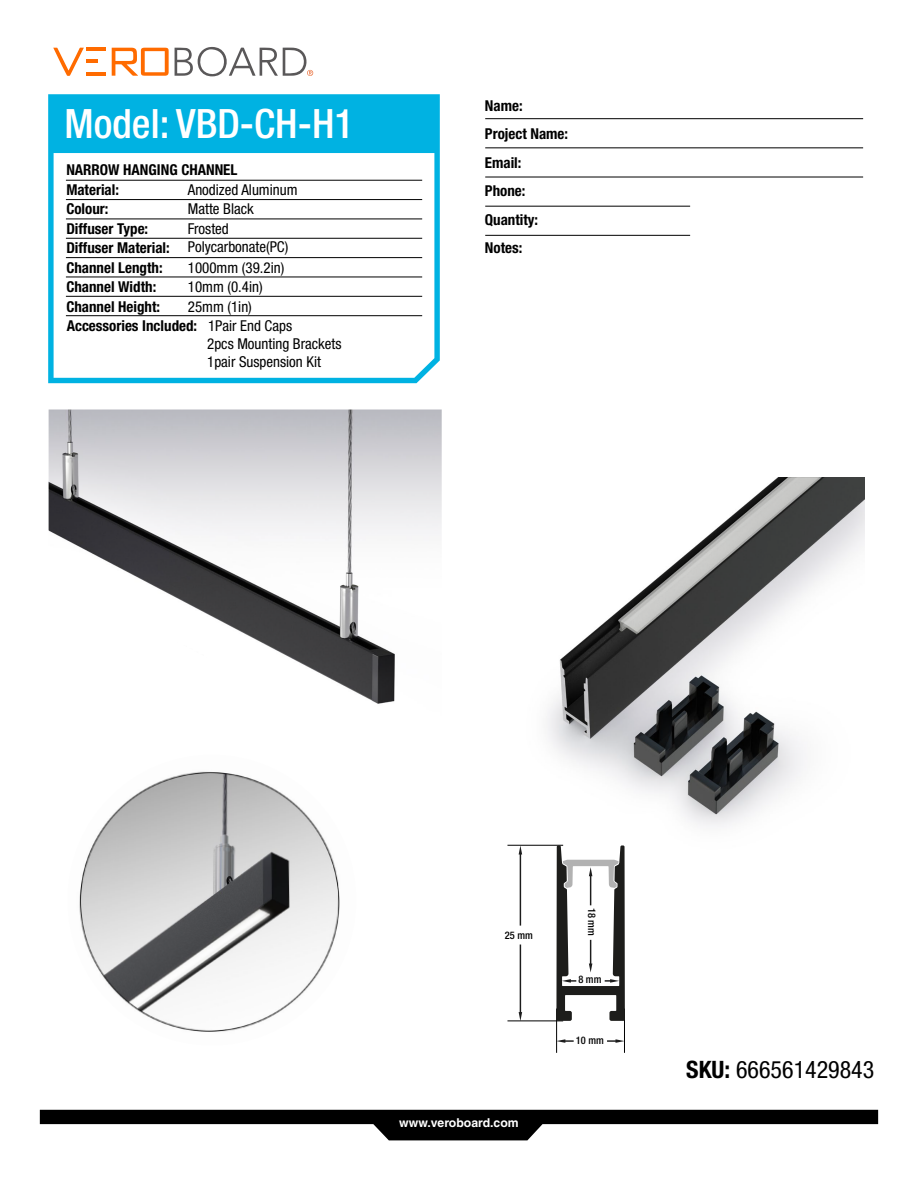
<style>
.page{position:relative;width:918px;height:1188px;background:#fff}
.page>*{position:absolute;margin:0;border:0;box-sizing:border-box;transform-origin:0 0}
.t1{font:500 condensed 40.5px "Helvetica Neue LT Std";color:#fff}
.t2{font:condensed 24px "Helvetica Neue LT Std";color:#000}
.t3{font:700 condensed 15px/28.5px "Helvetica Neue LT Std";color:#000}
.t4{font:condensed 15px/18px "Helvetica Neue LT Std";color:#000}
.t5{font:700 12.3px "Helvetica CE";color:#fff}
.t6{font:500 condensed 10.5px "Helvetica Neue LT Std";color:#000}
.s1{font-weight:400}
.s2{font-weight:700}
</style>
<div class="page">
<svg style="left:40px;top:1110px;width:838px;height:30px"></svg>
<hr style="left:86px;top:48px;width:20px;height:3px;background:#ff6b00">
<svg style="left:112px;top:48px;width:57px;height:28px"></svg>
<svg style="left:175px;top:47px;width:138px;height:30px"></svg>
<hr style="left:86px;top:72px;width:20px;height:4px;background:#ff6b00">
<svg style="left:53px;top:47px;width:45px;height:29px"></svg>
<div style="left:48px;top:94px;width:392px;height:289px;background:#00b2e2"></div>
<svg style="left:54px;top:153px;width:380px;height:225px"></svg>
<hr style="left:66px;top:180px;width:356px;height:1px;background:#000">
<hr style="left:66px;top:199px;width:356px;height:1px;background:#000">
<hr style="left:66px;top:219px;width:356px;height:1px;background:#000">
<hr style="left:66px;top:238px;width:356px;height:1px;background:#000">
<hr style="left:66px;top:257px;width:356px;height:1px;background:#000">
<hr style="left:66px;top:277px;width:356px;height:1px;background:#000">
<hr style="left:66px;top:296px;width:356px;height:1px;background:#000">
<hr style="left:66px;top:315px;width:356px;height:1px;background:#000">
<hr style="left:485px;top:118px;width:378px;height:1px;background:#000">
<hr style="left:485px;top:148px;width:378px;height:1px;background:#000">
<hr style="left:485px;top:177px;width:378px;height:1px;background:#000">
<hr style="left:485px;top:206px;width:205px;height:1px;background:#000">
<hr style="left:485px;top:235px;width:205px;height:1px;background:#000">
<img style="left:547px;top:477px;width:317px;height:350px">
<img style="left:49px;top:410px;width:393px;height:294px">
<img style="left:79px;top:771px;width:261px;height:261px">
<svg style="left:607px;top:1039px;width:17px;height:4px"></svg>
<svg style="left:557px;top:1039px;width:17px;height:4px"></svg>
<svg style="left:519px;top:846px;width:3px;height:80px"></svg>
<svg style="left:519px;top:945px;width:3px;height:76px"></svg>
<hr style="left:624px;top:1009px;width:1px;height:44px;background:#000">
<hr style="left:556px;top:1009px;width:1px;height:44px;background:#000">
<hr style="left:507px;top:845px;width:56px;height:1px;background:#000">
<hr style="left:507px;top:1021px;width:56px;height:1px;background:#000">
<svg style="left:556px;top:845px;width:69px;height:176px"></svg>
<h1 class="t1" style="left:64px;top:99px;width:291px">Model: VBD-CH-H1</h1>
<p class="t3" style="left:66px;top:160px;width:173px;line-height:19.5px">NARROW HANGING CHANNEL<br>Material:</p>
<p class="t4" style="left:188px;top:180px;width:111px">Anodized Aluminum</p>
<p class="t3" style="left:66px;top:194px;width:44px">Colour:</p>
<p class="t4" style="left:188px;top:200px;width:67px">Matte Black</p>
<p class="t3" style="left:66px;top:214px;width:83px">Diffuser Type:</p>
<p class="t3" style="left:66px;top:218px;width:223px;line-height:19.5px;text-indent:121px"><span class="s1">Frosted<br></span>Diffuser Material: <span class="s1">Polycarbonate(PC)<br></span>Channel Length:</p>
<p class="t4" style="left:188px;top:258px;width:98px">1000mm (39.2in)</p>
<p class="t3" style="left:66px;top:272px;width:91px">Channel Width:</p>
<p class="t4" style="left:188px;top:278px;width:76px">10mm (0.4in)</p>
<p class="t3" style="left:66px;top:292px;width:95px">Channel Height:</p>
<p class="t4" style="left:188px;top:297px;width:66px">25mm (1in)</p>
<p class="t4" style="left:207px;top:316px;width:136px;text-indent:-140px"><span class="s2">Accessories Included:</span> 1Pair End Caps<br>2pcs Mounting Brackets<br>1pair Suspension Kit</p>
<p class="t3" style="left:485px;top:91px;width:85px">Name:<br>Project Name:<br>Email:<br>Phone:<br>Quantity:<br>Notes:</p>
<p class="t6" style="left:505px;top:929px;width:30px">25 mm</p>
<p class="t5" style="left:399px;top:1115px;width:121px">www.veroboard.com</p>
<p class="t6" style="left:598px;top:908px;width:30px;rotate:90deg">18 mm</p>
<p class="t6" style="left:578px;top:973px;width:25px">8 mm</p>
<p class="t6" style="left:576px;top:1034px;width:30px">10 mm</p>
<h2 class="t2" style="left:686px;top:1055px;width:190px"><span class="s2">SKU:</span> 666561429843</h2>
</div>
